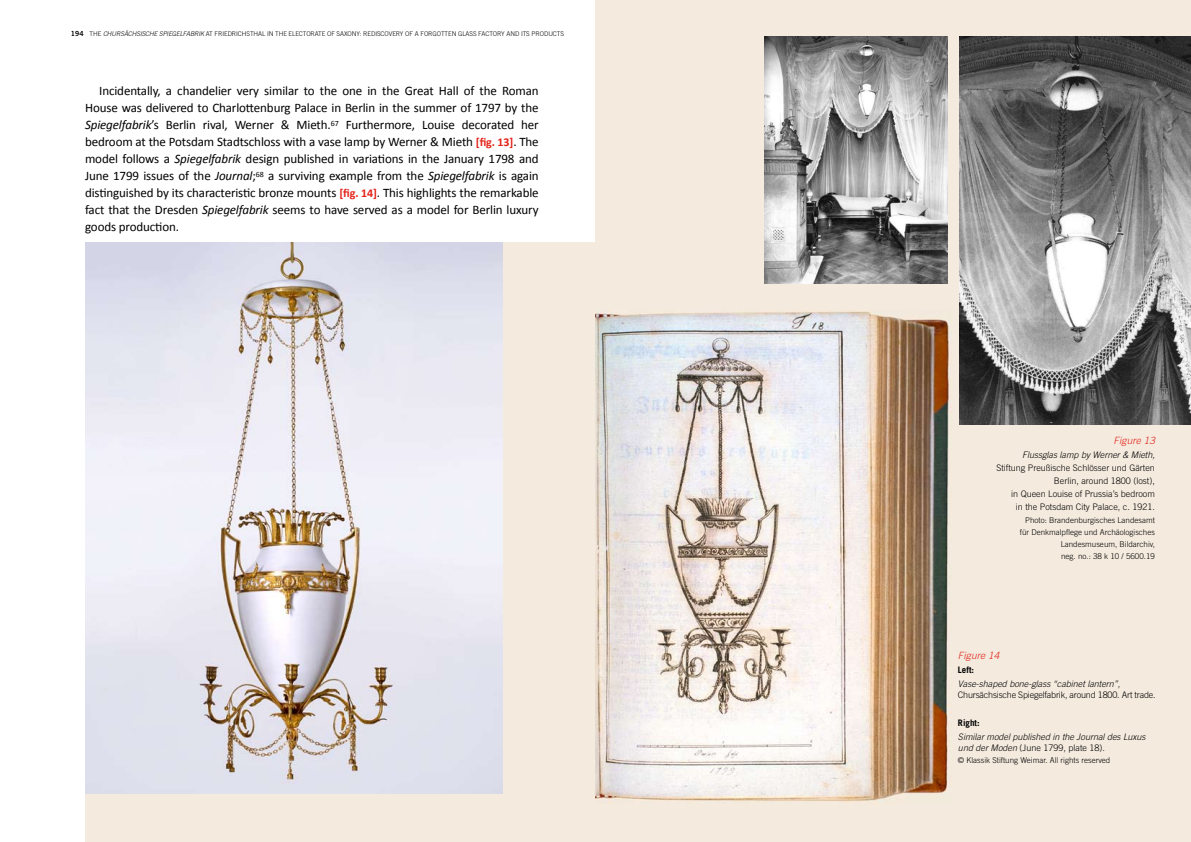
<style>
.page{position:relative;width:1191px;height:842px;background:#fff}
.page>*{position:absolute;margin:0;border:0;box-sizing:border-box;transform-origin:0 0}
.t1{font:13px/17px "Calibri";letter-spacing:-.01em;color:#000;text-align:justify}
.t2{font:italic 300 10px "Trade Gothic LT";letter-spacing:.01em;color:#e32219}
.t3{font:italic 300 9px/11px "Trade Gothic LT";color:#000}
.t4{font:300 9px/13px "Trade Gothic LT";color:#000;text-align:right}
.t5{font:300 9px "Trade Gothic LT";letter-spacing:-.02em;color:#000}
.t6{font:700 9px "Trade Gothic LT";color:#000}
.t7{font:300 8px/12px "Trade Gothic LT";color:#000;text-align:right}
.t8{font:300 6.5px "Trade Gothic LT";letter-spacing:-.01em;color:#000}
.s1{font-family:"Trade Gothic LT Bold Two";font-weight:400;font-size:7px}
.s2{font-style:italic}
.s3{font-weight:700;font-size:12px;color:#e32219}
.s4{font-style:normal}
</style>
<div class="page">
<div style="left:595px;top:0;width:596px;height:842px;background:#f4eade"></div>
<div style="left:85px;top:242px;width:510px;height:600px;background:#f4eade"></div>
<img style="left:85px;top:243px;width:418px;height:551px">
<img style="left:764px;top:36px;width:183px;height:247px">
<img style="left:595px;top:311px;width:354px;height:492px">
<img style="left:959px;top:36px;width:232px;height:388px">
<p class="t8" style="left:71px;top:30px;width:494px"><span class="s1">194</span> THE <span class="s2">CHURSÄCHSISCHE SPIEGELFABRIK</span> AT FRIEDRICHSTHAL IN THE ELECTORATE OF SAXONY: REDISCOVERY OF A FORGOTTEN GLASS FACTORY AND ITS PRODUCTS</p>
<p class="t1" style="left:85px;top:81px;width:455px;text-indent:14px">Incidentally, a chandelier very similar to the one in the Great Hall of the Roman House was delivered to Charlottenburg Palace in Berlin in the summer of 1797 by the <span class="s2">Spiegelfabrik</span>’s Berlin rival, Werner &amp; Mieth.<sup>67</sup> Furthermore, Louise decorated her bedroom at the Potsdam Stadtschloss with a vase lamp by Werner &amp; Mieth <span class="s3">[fig. 13]</span>. The model follows a <span class="s2">Spiegelfabrik</span> design published in variations in the January 1798 and June 1799 issues of the <span class="s2">Journal</span>;<sup>68</sup> a surviving example from the <span class="s2">Spiegelfabrik</span> is again distinguished by its characteristic bronze mounts <span class="s3">[fig. 14]</span>. This highlights the remarkable fact that the Dresden <span class="s2">Spiegelfabrik</span> seems to have served as a model for Berlin luxury goods production.</p>
<p class="t2" style="left:1113px;top:434px;width:43px">Figure 13</p>
<p class="t3" style="left:1022px;top:449px;width:134px">Flussglas lamp by Werner &amp; Mieth,</p>
<p class="t4" style="left:996px;top:461px;width:160px">Stiftung Preußische Schlösser und Gärten Berlin, around 1800 (lost),<br>in Queen Louise of Prussia’s bedroom<br>in the Potsdam City Palace, c. 1921.</p>
<p class="t7" style="left:1019px;top:514px;width:137px">Photo: Brandenburgisches Landesamt für Denkmalpflege und Archäologisches<br>Landesmuseum, Bildarchiv,<br>neg. no.: 38 k 10 / 5600.19</p>
<p class="t2" style="left:958px;top:650px;width:43px">Figure 14</p>
<p class="t6" style="left:958px;top:665px;width:18px">Left:</p>
<p class="t3" style="left:958px;top:678px;width:164px">Vase-shaped bone-glass “cabinet lantern”,</p>
<p class="t5" style="left:958px;top:690px;width:199px">Chursächsische Spiegelfabrik, around 1800. Art trade.</p>
<p class="t6" style="left:958px;top:718px;width:23px">Right:</p>
<p class="t3" style="left:958px;top:731px;width:189px">Similar model published in the Journal des Luxus und der Moden <span class="s4">(June 1799, plate 18).</span></p>
<p class="t7" style="left:958px;top:754px;width:154px">© Klassik Stiftung Weimar. All rights reserved</p>
</div>
